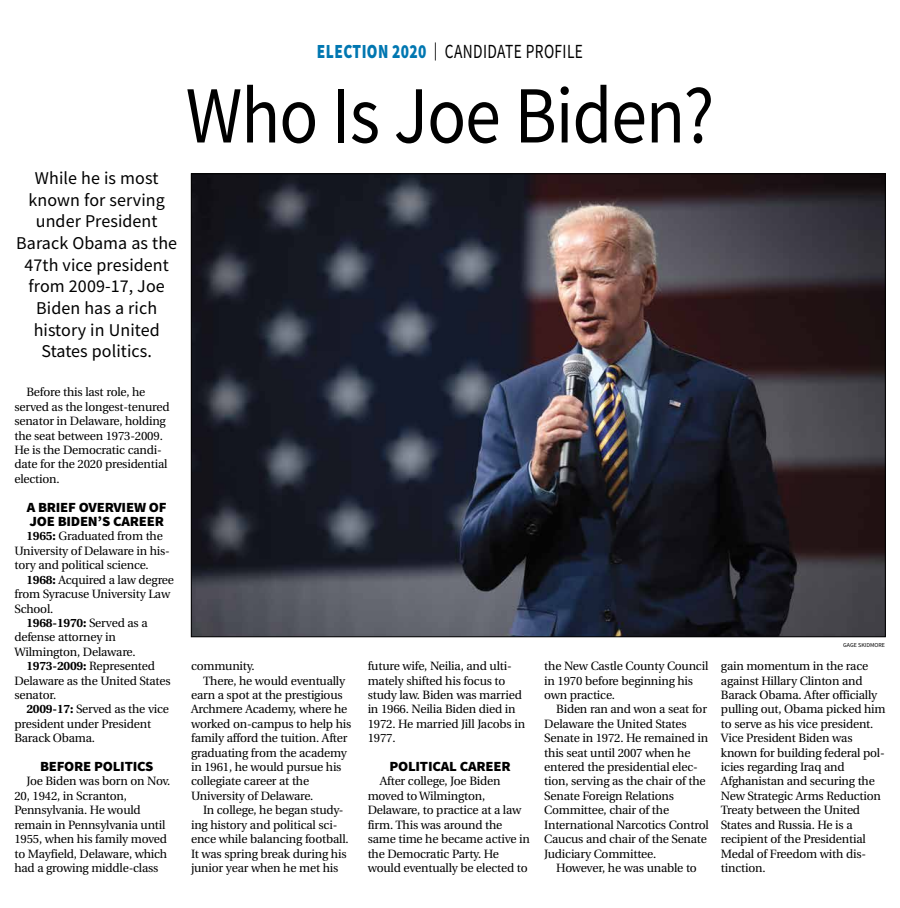
<style>
.page{position:relative;width:900px;height:908px;background:#fff}
.page>*{position:absolute;margin:0;border:0;box-sizing:border-box;transform-origin:0 0}
.t1{font:81px "Source Sans Pro";letter-spacing:-.015em;color:#000;scale:.89 1}
.t2{font:20px "Source Sans Pro";letter-spacing:.025em;color:#000;scale:.77 1}
.t3{font:18px/21.6px "Source Sans Pro";letter-spacing:.005em;color:#000;text-align:center}
.t4{font:900 14px/14.4px "Source Sans Pro";letter-spacing:-.015em;color:#000;scale:1.05 1}
.t5{font:12px/14.4px "Utopia";letter-spacing:-.015em;color:#000}
.t6{font:700 12px "Utopia";letter-spacing:-.015em;color:#000}
.t7{font:6px "Source Sans Pro";color:#000}
.s1{font-weight:900;color:#0077b1}
.s2{font-size:18px}
.s3{font-weight:700}
.s4{font-weight:400}
</style>
<div class="page">
<img style="left:193px;top:175px;width:691px;height:459px">
<h2 class="t2" style="left:317px;top:39px;width:347px"><span class="s1">ELECTION 2020</span> <span class="s2">|</span> CANDIDATE PROFILE</h2>
<h1 class="t1" style="left:186px;top:64px;width:595px">Who Is Joe Biden?</h1>
<h3 class="t3" style="left:16px;top:167px;width:162px">While he is most known for serving under President<br>Barack Obama as the<br>47th vice president from 2009-17, Joe<br>Biden has a rich history in United<br>States politics.</h3>
<p class="t5" style="left:14px;top:385px;width:157px;text-indent:12px">Before this last role, he served as the longest-tenured senator in Delaware, holding the seat between 1973-2009.<br>He is the Democratic candi&shy;date for the 2020 presidential election.</p>
<p class="t4" style="left:27px;top:499px;width:135px">A BRIEF OVERVIEW OF<br>JOE BIDEN’S CAREER</p>
<p class="t5" style="left:14px;top:529px;width:157px;text-indent:12px"><span class="s3">1965:</span> Graduated from the<br>University of Delaware in his&shy;tory and political science.</p>
<p class="t5" style="left:26px;top:572px;width:149px"><span class="s3">1968:</span> Acquired a law degree</p>
<p class="t5" style="left:14px;top:587px;width:157px">from Syracuse University Law</p>
<p class="t5" style="left:14px;top:601px;width:40px">School.</p>
<p class="t6" style="left:26px;top:615px;width:123px">1968-1970: <span class="s4">Served as a</span></p>
<p class="t5" style="left:14px;top:630px;width:103px">defense attorney in</p>
<p class="t5" style="left:14px;top:644px;width:123px">Wilmington, Delaware.</p>
<p class="t5" style="left:26px;top:659px;width:130px"><span class="s3">1973-2009:</span> Represented</p>
<p class="t5" style="left:14px;top:673px;width:158px">Delaware as the United States</p>
<p class="t5" style="left:14px;top:687px;width:43px">senator.</p>
<p class="t5" style="left:26px;top:702px;width:144px"><span class="s3">2009-17:</span> Served as the vice</p>
<p class="t5" style="left:14px;top:716px;width:138px">president under President</p>
<p class="t5" style="left:14px;top:731px;width:82px">Barack Obama.</p>
<p class="t4" style="left:40px;top:758px;width:109px">BEFORE POLITICS</p>
<p class="t5" style="left:14px;top:774px;width:157px;text-indent:12px">Joe Biden was born on Nov.<br>20, 1942, in Scranton,<br>Pennsylvania. He would remain in Pennsylvania until<br>1955, when his family moved to Mayfield, Delaware, which had a growing middle-class</p>
<p class="t5" style="left:191px;top:659px;width:65px">community.</p>
<p class="t5" style="left:203px;top:673px;width:144px">There, he would eventually</p>
<p class="t5" style="left:191px;top:687px;width:153px">earn a spot at the prestigious</p>
<p class="t5" style="left:191px;top:702px;width:158px">Archmere Academy, where he</p>
<p class="t5" style="left:191px;top:716px;width:162px">worked on-campus to help his</p>
<p class="t5" style="left:191px;top:731px;width:158px">family afford the tuition. After</p>
<p class="t5" style="left:191px;top:745px;width:157px">graduating from the academy</p>
<p class="t5" style="left:191px;top:759px;width:152px">in 1961, he would pursue his</p>
<p class="t5" style="left:191px;top:774px;width:120px">collegiate career at the</p>
<p class="t5" style="left:191px;top:788px;width:124px">University of Delaware.</p>
<p class="t5" style="left:203px;top:803px;width:142px">In college, he began study-</p>
<p class="t5" style="left:191px;top:817px;width:148px">ing history and political sci-</p>
<p class="t5" style="left:191px;top:831px;width:159px">ence while balancing football.</p>
<p class="t5" style="left:191px;top:846px;width:157px">It was spring break during his</p>
<p class="t5" style="left:191px;top:860px;width:149px">junior year when he met his</p>
<p class="t5" style="left:368px;top:659px;width:159px">future wife, Neilia, and ulti&shy;mately shifted his focus to study law. Biden was married in 1966. Neilia Biden died in<br>1972. He married Jill Jacobs in<br>1977.</p>
<p class="t4" style="left:389px;top:758px;width:117px">POLITICAL CAREER</p>
<p class="t5" style="left:368px;top:774px;width:164px;text-indent:12px">After college, Joe Biden moved to Wilmington,<br>Delaware, to practice at a law firm. This was around the same time he became active in the Democratic Party. He would eventually be elected to</p>
<p class="t5" style="left:544px;top:659px;width:166px">the New Castle County Council in 1970 before beginning his own practice.</p>
<p class="t5" style="left:544px;top:702px;width:166px;text-indent:12px">Biden ran and won a seat for<br>Delaware the United States<br>Senate in 1972. He remained in this seat until 2007 when he entered the presidential elec&shy;tion, serving as the chair of the<br>Senate Foreign Relations<br>Committee, chair of the<br>International Narcotics Control<br>Caucus and chair of the Senate<br>Judiciary Committee.</p>
<p class="t5" style="left:556px;top:860px;width:142px">However, he was unable to</p>
<p class="t7" style="left:843px;top:641px;width:43px">GAGE SKIDMORE</p>
<p class="t5" style="left:721px;top:659px;width:166px">gain momentum in the race against Hillary Clinton and<br>Barack Obama. After officially pulling out, Obama picked him to serve as his vice president.<br>Vice President Biden was known for building federal pol&shy;icies regarding Iraq and<br>Afghanistan and securing the<br>New Strategic Arms Reduction<br>Treaty between the United<br>States and Russia. He is a recipient of the Presidential<br>Medal of Freedom with dis&shy;tinction.</p>
</div>
